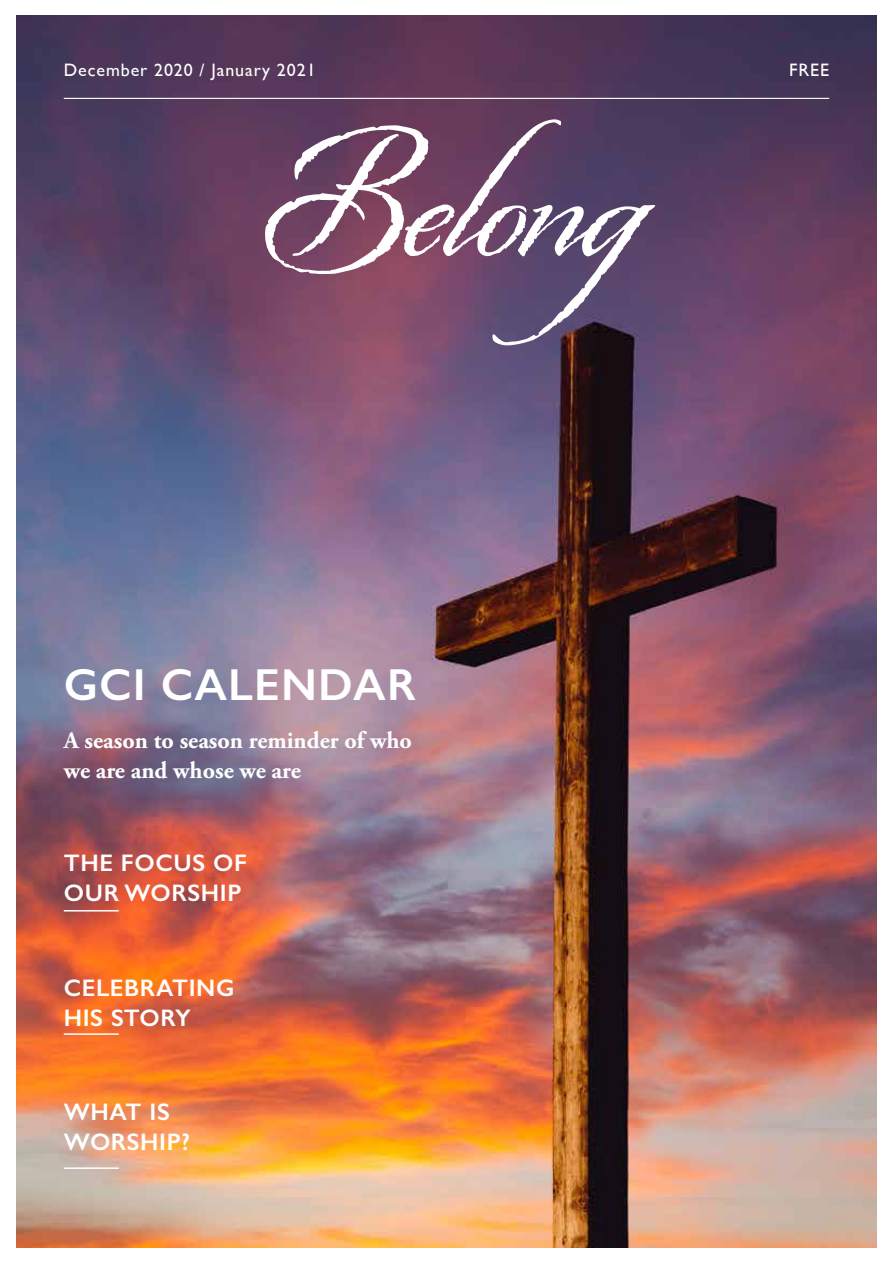
<style>
.page{position:relative;width:893px;height:1263px;background:#fff}
.page>*{position:absolute;margin:0;border:0;box-sizing:border-box;transform-origin:0 0}
.t1{font:180px "Origins";color:#fff}
.t2{font:600 45px "Gill Sans";letter-spacing:.025em;color:#fff}
.t3{font:600 24px/30px "Gill Sans";letter-spacing:.025em;color:#fff}
.t4{font:700 24px/30px "Adobe Garamond Pro";color:#fff}
.t5{font:18px "Gill Sans";letter-spacing:.05em;color:#fff}
</style>
<div class="page">
<img style="left:17px;top:15px;width:859px;height:1233px">
<hr style="left:64px;top:98px;width:765px;height:1px;background:#fff">
<hr style="left:64px;top:910px;width:55px;height:1px;background:#fff">
<hr style="left:64px;top:1033px;width:55px;height:2px;background:#fff">
<hr style="left:64px;top:1167px;width:55px;height:2px;background:#fff">
<p class="t5" style="left:64px;top:60px;width:253px">December 2020 / January 2021</p>
<p class="t5" style="left:789px;top:60px;width:42px">FREE</p>
<h1 class="t1" style="left:253px;top:88px;width:495px">Belong</h1>
<h2 class="t2" style="left:64px;top:658px;width:354px">GCI CALENDAR</h2>
<p class="t4" style="left:64px;top:726px;width:350px">A season to season reminder of who we are and whose we are</p>
<p class="t3" style="left:64px;top:847px;width:185px">THE FOCUS OF<br>OUR WORSHIP</p>
<p class="t3" style="left:64px;top:972px;width:172px">CELEBRATING<br>HIS STORY</p>
<p class="t3" style="left:64px;top:1097px;width:128px">WHAT IS<br>WORSHIP?</p>
</div>
